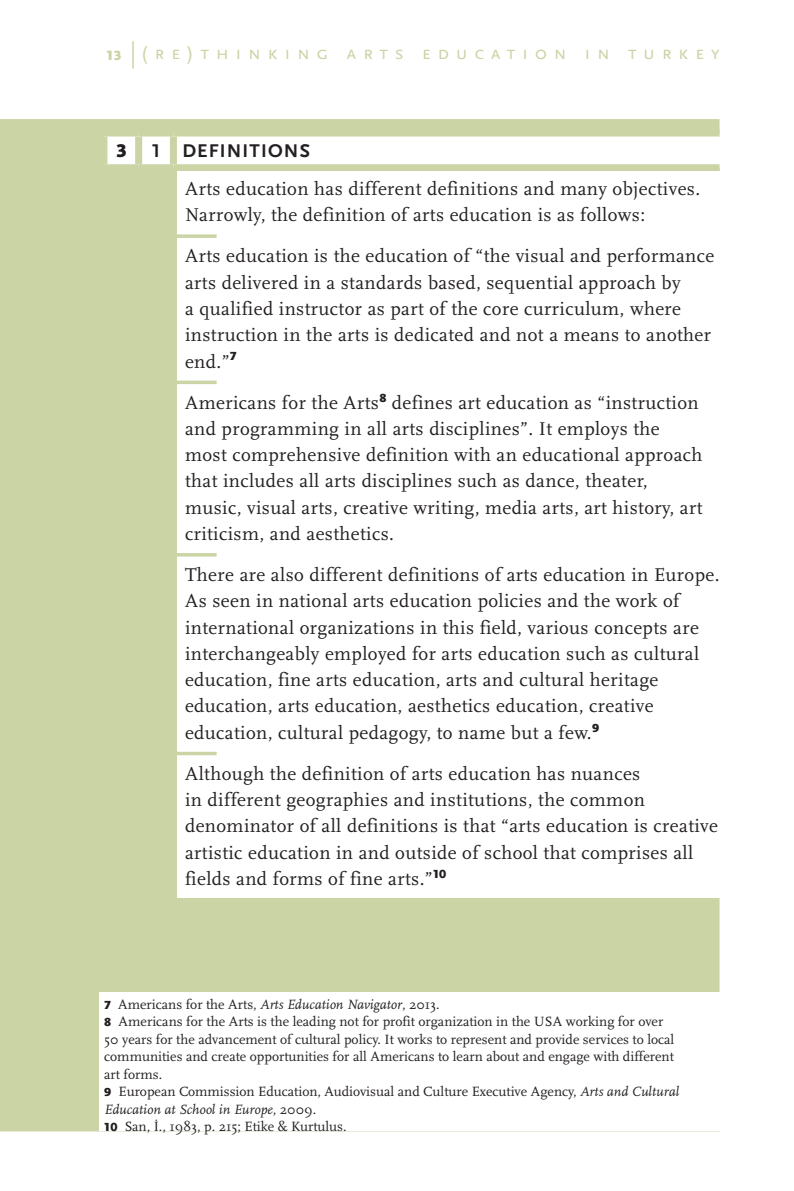
<style>
.page{position:relative;width:794px;height:1191px;background:#fff}
.page>*{position:absolute;margin:0;border:0;box-sizing:border-box;transform-origin:0 0}
.t1{font:19.25px/26.2px "Scala";letter-spacing:.02em;color:#231f20}
.t2{font:19.25px "Scala Sans Pro";letter-spacing:.345em;color:#cad4a5}
.t3{font:700 19.25px "Scala Sans Pro";letter-spacing:.06em;color:#231f20}
.t4{font:900 19.25px "Scala Sans Pro";color:#231f20}
.t5{font:14px/17.5px "Scala";color:#231f20}
.s1{font-weight:900;font-size:14px}
.s2{font-family:"Scala Sans Pro";font-weight:900;font-size:12.25px}
.s3{font-style:italic}
</style>
<div class="page">
<hr style="left:132px;top:41px;width:2px;height:27px;background:#cad4a5">
<div style="left:1px;top:120px;width:717px;height:1010px;background:#cad4a5"></div>
<div style="left:99px;top:992px;width:621px;height:139px;background:#fff"></div>
<div style="left:107px;top:133px;width:613px;height:35px;background:#fff"></div>
<div style="left:100px;top:129px;width:39px;height:7px;background:#cad4a5"></div>
<div style="left:173px;top:129px;width:546px;height:7px;background:#cad4a5"></div>
<div style="left:100px;top:164px;width:39px;height:7px;background:#cad4a5"></div>
<div style="left:173px;top:164px;width:546px;height:7px;background:#cad4a5"></div>
<div style="left:139px;top:129px;width:34px;height:7px;background:#cad4a5"></div>
<div style="left:135px;top:136px;width:7px;height:28px;background:#cad4a5"></div>
<div style="left:170px;top:136px;width:7px;height:28px;background:#cad4a5"></div>
<div style="left:139px;top:164px;width:34px;height:7px;background:#cad4a5"></div>
<div style="left:177px;top:171px;width:590px;height:726px;background:#fff"></div>
<hr style="left:135px;top:234px;width:82px;height:4px;background:#cad4a5">
<hr style="left:135px;top:380px;width:82px;height:4px;background:#cad4a5">
<hr style="left:135px;top:553px;width:82px;height:3px;background:#cad4a5">
<hr style="left:135px;top:751px;width:82px;height:4px;background:#cad4a5">
<p class="t2" style="left:106px;top:42px;width:615px"><span class="s1">13</span> (re)thınkıng arts educatıon ın turkey</p>
<p class="t4" style="left:116px;top:139px;width:13px">3</p>
<p class="t3" style="left:152px;top:140px;width:159px">1 DEFINITIONS</p>
<p class="t1" style="left:185px;top:176px;width:517px">Arts education has different definitions and many objectives.<br>Narrowly, the definition of arts education is as follows:</p>
<p class="t1" style="left:185px;top:243px;width:531px">Arts education is the education of “the visual and performance arts delivered in a standards based, sequential approach by<br>a qualified instructor as part of the core curriculum, where instruction in the arts is dedicated and not a means to another end.”<sup>7</sup></p>
<p class="t1" style="left:185px;top:389px;width:519px">Americans for the Arts<sup>8</sup> defines art education as “instruction and programming in all arts disciplines”. It employs the most comprehensive definition with an educational approach that includes all arts disciplines such as dance, theater, music, visual arts, creative writing, media arts, art history, art criticism, and aesthetics.</p>
<p class="t1" style="left:185px;top:562px;width:536px">There are also different definitions of arts education in Europe.<br>As seen in national arts education policies and the work of international organizations in this field, various concepts are interchangeably employed for arts education such as cultural education, fine arts education, arts and cultural heritage education, arts education, aesthetics education, creative education, cultural pedagogy, to name but a few.<sup>9</sup></p>
<p class="t1" style="left:185px;top:760px;width:534px">Although the definition of arts education has nuances<br>in different geographies and institutions, the common denominator of all definitions is that “arts education is creative artistic education in and outside of school that comprises all fields and forms of fine arts.”<sup>10</sup></p>
<p class="t5" style="left:104px;top:995px;width:576px"><span class="s2">7</span> Americans for the Arts, <span class="s3">Arts Education Navigator</span>, 2013.<br><span class="s2">8</span> Americans for the Arts is the leading not for profit organization in the USA working for over 50 years for the advancement of cultural policy. It works to represent and provide services to local communities and create opportunities for all Americans to learn about and engage with different art forms.<br><span class="s2">9</span> European Commission Education, Audiovisual and Culture Executive Agency, <span class="s3">Arts and Cultural Education at School in Europe</span>, 2009.<br><span class="s2">10</span> San, İ., 1983, p. 215; Etike &amp; Kurtulus.</p>
</div>
